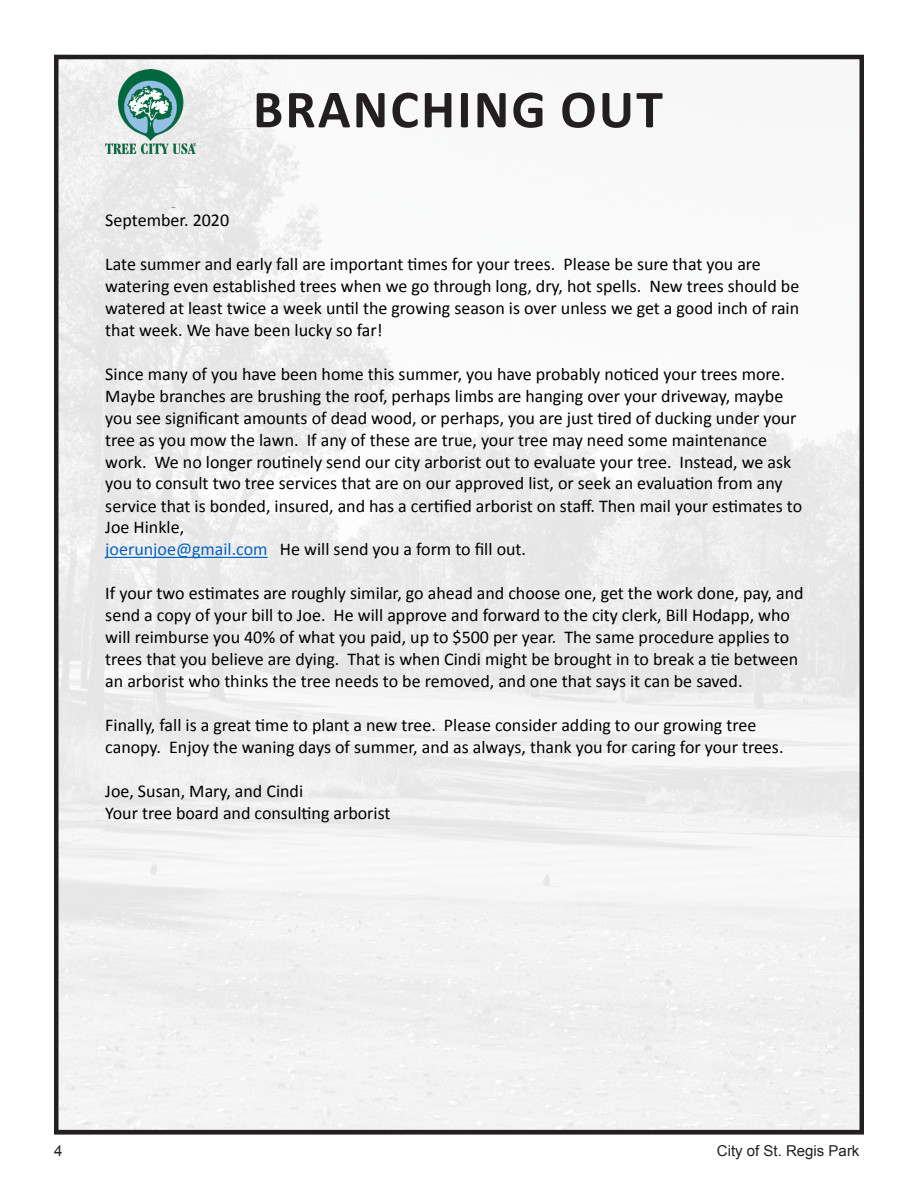
<style>
.page{position:relative;width:918px;height:1188px;background:#fff}
.page>*{position:absolute;margin:0;border:0;box-sizing:border-box;transform-origin:0 0}
.t1{font:700 54px "Calibri";letter-spacing:.04em;color:#231f20}
.t2{font:18px/21.9px "Calibri";color:#000}
.t3{font:15px "Arial";color:#231f20}
.s1{color:#0563c1}
</style>
<div class="page">
<hr style="left:54px;top:1134px;width:810px;height:1px;background:#76787b">
<img style="left:59px;top:60px;width:800px;height:1069px">
<div style="left:54px;top:55px;width:810px;height:1079px;border:4px solid #231f20"></div>
<img style="left:105px;top:70px;width:91px;height:83px">
<hr style="left:105px;top:557px;width:163px;height:1px;background:#0563c1">
<h1 class="t1" style="left:253px;top:75px;width:411px">BRANCHING OUT</h1>
<p class="t2" style="left:105px;top:210px;width:125px">September. 2020</p>
<p class="t2" style="left:105px;top:254px;width:696px">Late summer and early fall are important times for your trees. Please be sure that you are watering even established trees when we go through long, dry, hot spells. New trees should be watered at least twice a week until the growing season is over unless we get a good inch of rain that week. We have been lucky so far!</p>
<p class="t2" style="left:105px;top:364px;width:698px">Since many of you have been home this summer, you have probably noticed your trees more.<br>Maybe branches are brushing the roof, perhaps limbs are hanging over your driveway, maybe you see significant amounts of dead wood, or perhaps, you are just tired of ducking under your tree as you mow the lawn. If any of these are true, your tree may need some maintenance work. We no longer routinely send our city arborist out to evaluate your tree. Instead, we ask you to consult two tree services that are on our approved list, or seek an evaluation from any service that is bonded, insured, and has a certified arborist on staff. Then mail your estimates to Joe Hinkle,<br><span class="s1">joerunjoe@gmail.com</span> He will send you a form to fill out.</p>
<p class="t2" style="left:105px;top:583px;width:700px">If your two estimates are roughly similar, go ahead and choose one, get the work done, pay, and send a copy of your bill to Joe. He will approve and forward to the city clerk, Bill Hodapp, who will reimburse you 40% of what you paid, up to $500 per year. The same procedure applies to trees that you believe are dying. That is when Cindi might be brought in to break a tie between an arborist who thinks the tree needs to be removed, and one that says it can be saved.</p>
<p class="t2" style="left:105px;top:715px;width:680px">Finally, fall is a great time to plant a new tree. Please consider adding to our growing tree canopy. Enjoy the waning days of summer, and as always, thank you for caring for your trees.</p>
<p class="t2" style="left:105px;top:781px;width:287px">Joe, Susan, Mary, and Cindi<br>Your tree board and consulting arborist</p>
<p class="t3" style="left:54px;top:1141px;width:10px">4</p>
<p class="t3" style="left:717px;top:1141px;width:144px">City of St. Regis Park</p>
</div>
